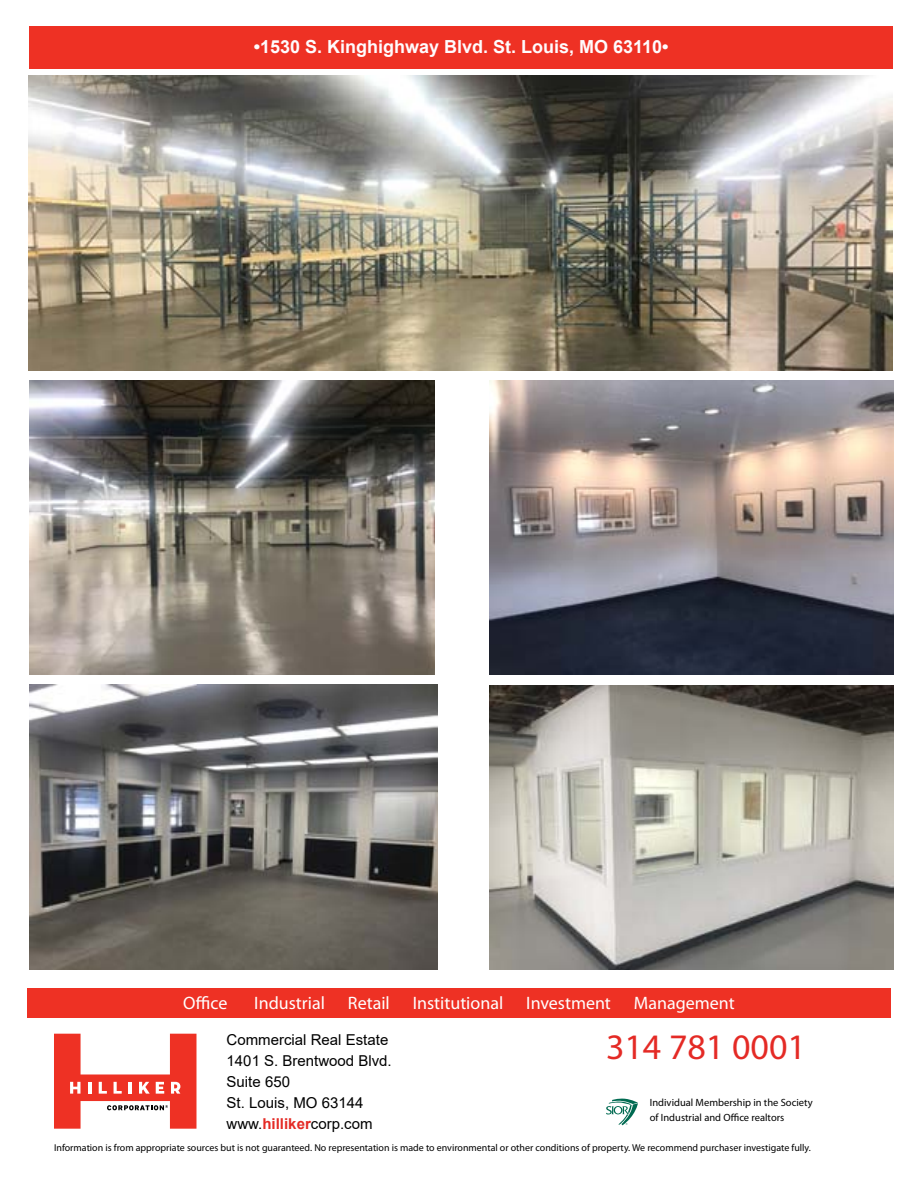
<style>
.page{position:relative;width:918px;height:1188px;background:#fff}
.page>*{position:absolute;margin:0;border:0;box-sizing:border-box;transform-origin:0 0}
.t1{font:36px "Myriad Pro";color:#e42a25}
.t2{font:18px "Myriad Pro";color:#fff}
.t3{font:700 18px "Arial";color:#fffbfd}
.t4{font:15px/21px "Arial";color:#000}
.t5{font:10.5px/15px "Myriad Pro";color:#000}
.t6{font:10.05px "Myriad Pro";color:#000}
.s1{font-weight:700;color:#e42a25}
</style>
<div class="page">
<div style="left:27px;top:988px;width:864px;height:30px;background:#ee3124"></div>
<svg style="left:606px;top:1098px;width:32px;height:27px"></svg>
<svg style="left:54px;top:1034px;width:142px;height:95px"></svg>
<div style="left:29px;top:26px;width:864px;height:43px;background:#ee3124"></div>
<img style="left:490px;top:381px;width:403px;height:293px">
<img style="left:28px;top:76px;width:864px;height:295px">
<img style="left:29px;top:684px;width:408px;height:286px">
<img style="left:30px;top:381px;width:405px;height:293px">
<img style="left:490px;top:685px;width:403px;height:285px">
<h2 class="t3" style="left:254px;top:34px;width:416px">•1530 S. Kinghighway Blvd. St. Louis, MO 63110•</h2>
<h2 class="t2" style="left:183px;top:992px;width:46px">Office</h2>
<h2 class="t2" style="left:254px;top:992px;width:72px">Industrial</h2>
<h2 class="t2" style="left:348px;top:992px;width:43px">Retail</h2>
<h2 class="t2" style="left:413px;top:992px;width:92px">Institutional</h2>
<h2 class="t2" style="left:526px;top:992px;width:86px">Investment</h2>
<h2 class="t2" style="left:634px;top:992px;width:102px">Management</h2>
<h3 class="t4" style="left:227px;top:1029px;width:167px">Commercial Real Estate<br>1401 S. Brentwood Blvd.<br>Suite 650<br>St. Louis, MO 63144 www.<span class="s1">hilliker</span>corp.com</h3>
<h1 class="t1" style="left:606px;top:1025px;width:201px">314 781 0001</h1>
<p class="t6" style="left:54px;top:1141px;width:758px">Information is from appropriate sources but is not guaranteed. No representation is made to environmental or other conditions of property. We recommend purchaser investigate fully.</p>
<p class="t5" style="left:650px;top:1095px;width:164px">Individual Membership in the Society of Industrial and Office realtors</p>
</div>
